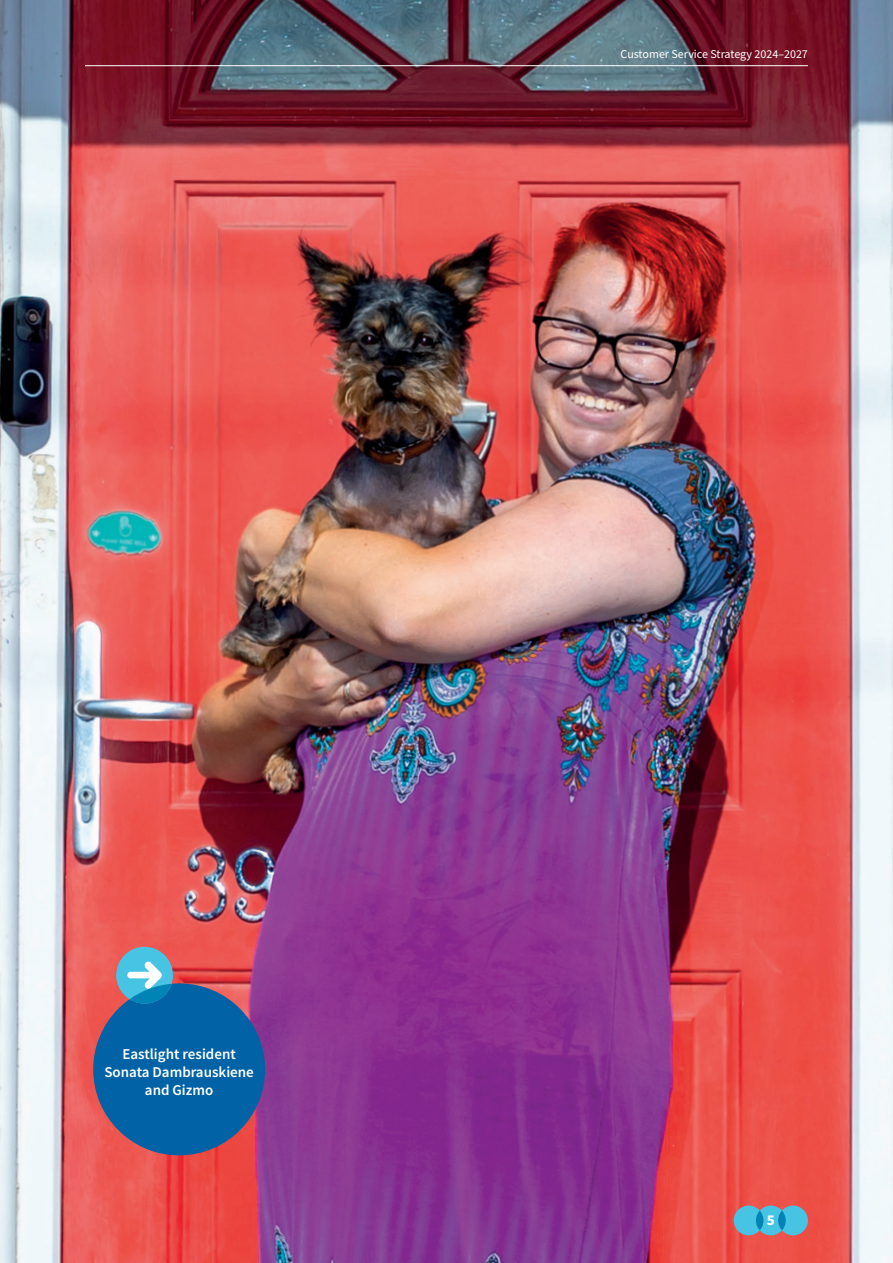
<style>
.page{position:relative;width:893px;height:1263px;background:#fff}
.page>*{position:absolute;margin:0;border:0;box-sizing:border-box;transform-origin:0 0}
.t1{font:600 15px/18px "Source Sans Pro";color:#fff;text-align:center}
.t2{font:700 15px "Source Sans Pro";color:#fff}
.t3{font:12px "Source Sans Pro";color:#fff}
</style>
<div class="page">
<img style="left:0;top:0;width:893px;height:1263px">
<div style="left:734px;top:1205px;width:29px;height:30px;background:#47c3e3;border-radius:50%"></div>
<div style="left:778px;top:1205px;width:30px;height:30px;background:#47c3e3;border-radius:50%"></div>
<div style="left:756px;top:1205px;width:30px;height:30px;background:#47c3e3;border-radius:50%"></div>
<svg style="left:778px;top:1210px;width:8px;height:20px"></svg>
<div style="left:756px;top:1210px;width:7px;height:20px;background:#0084b6;border-radius:50%"></div>
<div style="left:93px;top:983px;width:172px;height:172px;background:#0162a6;border-radius:50%"></div>
<div style="left:116px;top:947px;width:57px;height:56px;background:#47c3e3;border-radius:50%"></div>
<svg style="left:127px;top:961px;width:45px;height:42px"></svg>
<hr style="left:85px;top:65px;width:723px;height:1px;background:#fff">
<p class="t3" style="left:621px;top:46px;width:189px">Customer Service Strategy 2024–2027</p>
<p class="t1" style="left:104px;top:1045px;width:151px">Eastlight resident<br>Sonata Dambrauskiene and Gizmo</p>
<p class="t2" style="left:767px;top:1210px;width:9px">5</p>
</div>
